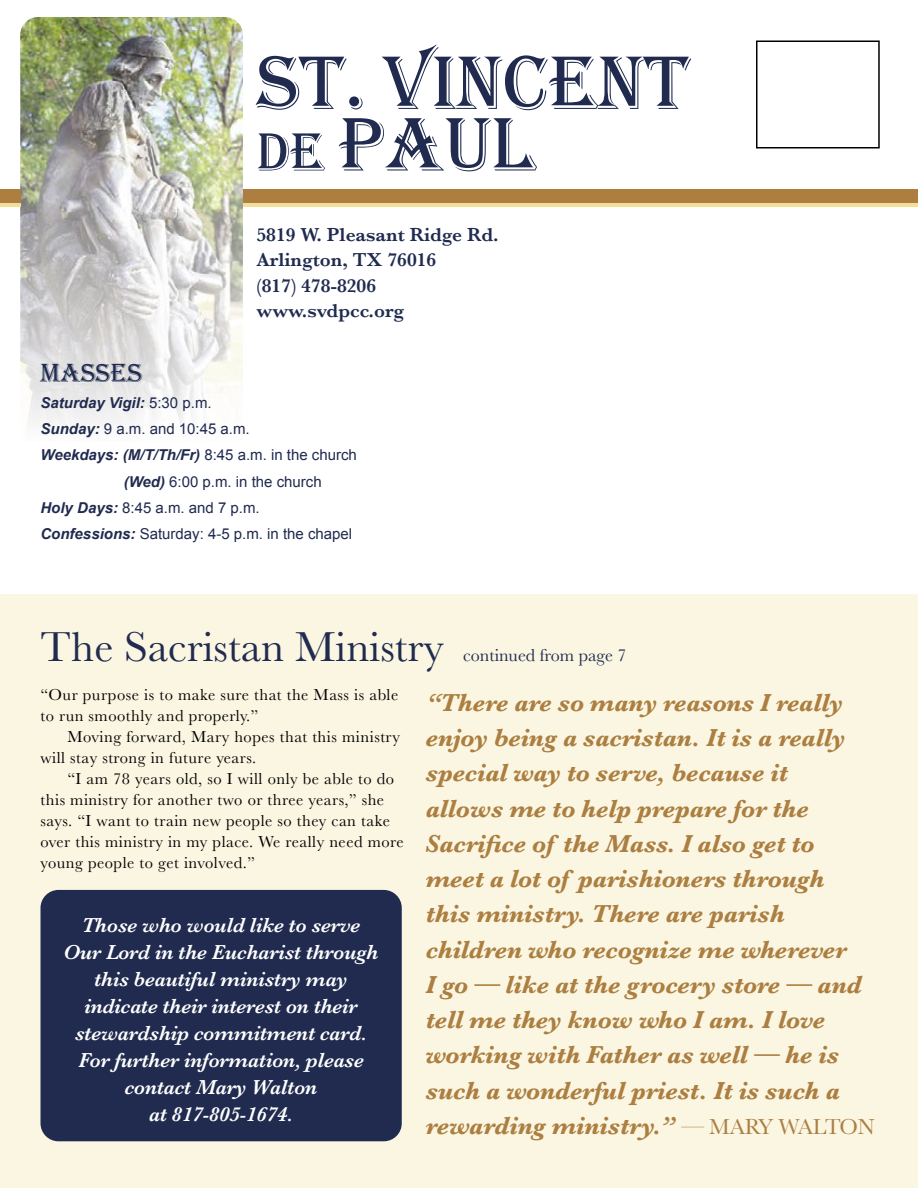
<style>
.page{position:relative;width:918px;height:1188px;background:#fff}
.page>*{position:absolute;margin:0;border:0;box-sizing:border-box;transform-origin:0 0}
.t1{font:78.45px "Algerian";color:#202b4f}
.t2{font:43.5px "Baskerville";color:#202b4f}
.t3{font:27px "Algerian";color:#202b4f}
.t4{font:italic 700 25.5px/35.2px "Baskerville";letter-spacing:-.01em;color:#ac7f41}
.t5{font:italic 600 21px/27px "Baskerville";letter-spacing:-.01em;color:#fff;text-align:center}
.t6{font:600 19.5px/25.5px "Baskerville";color:#202b4f}
.t7{font:16.5px/21px "Baskerville";letter-spacing:.03em;color:#000}
.t8{font:15px "Arial";color:#202b4f}
.t9{font:italic 700 15px "Arial";color:#202b4f}
.s1{font-size:55.5px}
.s2{font-weight:400;font-style:normal}
.s3{font-weight:700;font-style:italic}
.s4{font-size:18px}
.s5{font-weight:400;font-style:normal;font-size:22.5px}
</style>
<div class="page">
<div style="left:756px;top:40px;width:124px;height:108px;border:2px solid #000"></div>
<div style="left:243px;top:202px;width:675px;height:5px;background:#f3dd98"></div>
<div style="left:243px;top:189px;width:675px;height:13px;background:#ac7f41"></div>
<img style="left:20px;top:17px;width:223px;height:410px">
<div style="left:0;top:202px;width:20px;height:5px;background:#f3dd98"></div>
<div style="left:0;top:189px;width:20px;height:13px;background:#ac7f41"></div>
<div style="left:0;top:594px;width:918px;height:594px;background:#fbf6e2"></div>
<div style="left:40px;top:890px;width:362px;height:251px;background:#202b4f;border-radius:18px"></div>
<h1 class="t1" style="left:256px;top:39px;width:435px">ST. VINCENT</h1>
<h1 class="t1" style="left:256px;top:101px;width:280px"><span class="s1">de</span> PAUL</h1>
<p class="t6" style="left:256px;top:222px;width:244px">5819 W. Pleasant Ridge Rd.<br>Arlington, TX 76016<br>(817) 478-8206 www.svdpcc.org</p>
<p class="t3" style="left:40px;top:358px;width:103px">MASSES</p>
<p class="t9" style="left:40px;top:393px;width:173px">Saturday Vigil: <span class="s2">5:30 p.m.</span></p>
<p class="t8" style="left:40px;top:419px;width:211px"><span class="s3">Sunday:</span> 9 a.m. and 10:45 a.m.</p>
<p class="t9" style="left:40px;top:445px;width:318px">Weekdays: (M/T/Th/Fr) <span class="s2">8:45 a.m. in the church</span></p>
<p class="t8" style="left:124px;top:472px;width:200px"><span class="s3">(Wed)</span> 6:00 p.m. in the church</p>
<p class="t8" style="left:40px;top:498px;width:221px"><span class="s3">Holy Days:</span> 8:45 a.m. and 7 p.m.</p>
<p class="t8" style="left:40px;top:524px;width:313px"><span class="s3">Confessions:</span> Saturday: 4-5 p.m. in the chapel</p>
<h2 class="t2" style="left:40px;top:619px;width:587px">The Sacristan Ministry <span class="s4">continued from page 7</span></h2>
<p class="t7" style="left:40px;top:684px;width:359px">“Our purpose is to make sure that the Mass is able to run smoothly and properly.”</p>
<p class="t7" style="left:40px;top:726px;width:361px;text-indent:27px">Moving forward, Mary hopes that this ministry will stay strong in future years.</p>
<p class="t7" style="left:40px;top:768px;width:365px;text-indent:27px">“I am 78 years old, so I will only be able to do this ministry for another two or three years,” she says. “I want to train new people so they can take over this ministry in my place. We really need more young people to get involved.”</p>
<p class="t4" style="left:426px;top:685px;width:451px">“There are so many reasons I really enjoy being a sacristan. It is a really special way to serve, because it<br>allows me to help prepare for the Sacrifice of the Mass. I also get to meet a lot of parishioners through this ministry. There are parish children who recognize me wherever<br>I go — like at the grocery store — and tell me they know who I am. I love working with Father as well — he is such a wonderful priest. It is such a rewarding ministry.” <span class="s5">— MARY WALTON</span></p>
<p class="t5" style="left:64px;top:912px;width:316px">Those who would like to serve<br>Our Lord in the Eucharist through this beautiful ministry may indicate their interest on their stewardship commitment card.<br>For further information, please contact Mary Walton<br>at 817-805-1674.</p>
</div>
